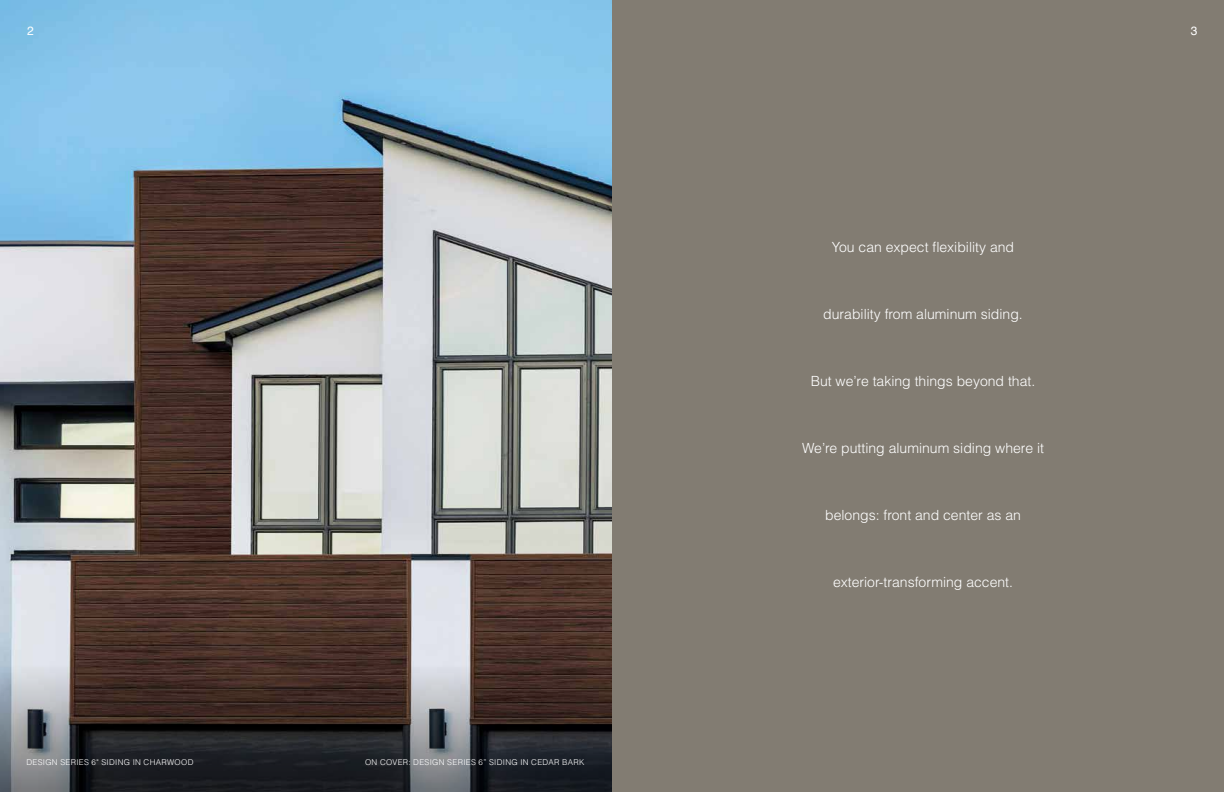
<style>
.page{position:relative;width:1224px;height:792px;background:#fff}
.page>*{position:absolute;margin:0;border:0;box-sizing:border-box;transform-origin:0 0}
.t1{font:300 14px "Helvetica LT Std";color:#fff}
.t2{font:12px "Helvetica";color:#fff}
.t3{font:300 8px "Helvetica LT Std";letter-spacing:.035em;color:#fff}
</style>
<div class="page">
<img style="left:0;top:0;width:612px;height:656px">
<div style="left:612px;top:0;width:612px;height:792px;background:#827c72"></div>
<svg style="left:0;top:656px;width:612px;height:136px;background:#453e3f"></svg>
<p class="t2" style="left:27px;top:22px;width:8px">2</p>
<p class="t2" style="left:1191px;top:22px;width:8px">3</p>
<p class="t1" style="left:832px;top:238px;width:184px">You can expect flexibility and</p>
<p class="t1" style="left:823px;top:305px;width:201px">durability from aluminum siding.</p>
<p class="t1" style="left:811px;top:372px;width:226px">But we’re taking things beyond that.</p>
<p class="t1" style="left:802px;top:439px;width:243px">We’re putting aluminum siding where it</p>
<p class="t1" style="left:825px;top:506px;width:197px">belongs: front and center as an</p>
<p class="t3" style="left:26px;top:757px;width:169px">DESIGN SERIES 6" SIDING IN CHARWOOD</p>
<p class="t3" style="left:365px;top:757px;width:221px">ON COVER: DESIGN SERIES 6” SIDING IN CEDAR BARK</p>
<p class="t1" style="left:833px;top:573px;width:181px">exterior-transforming accent.</p>
</div>
